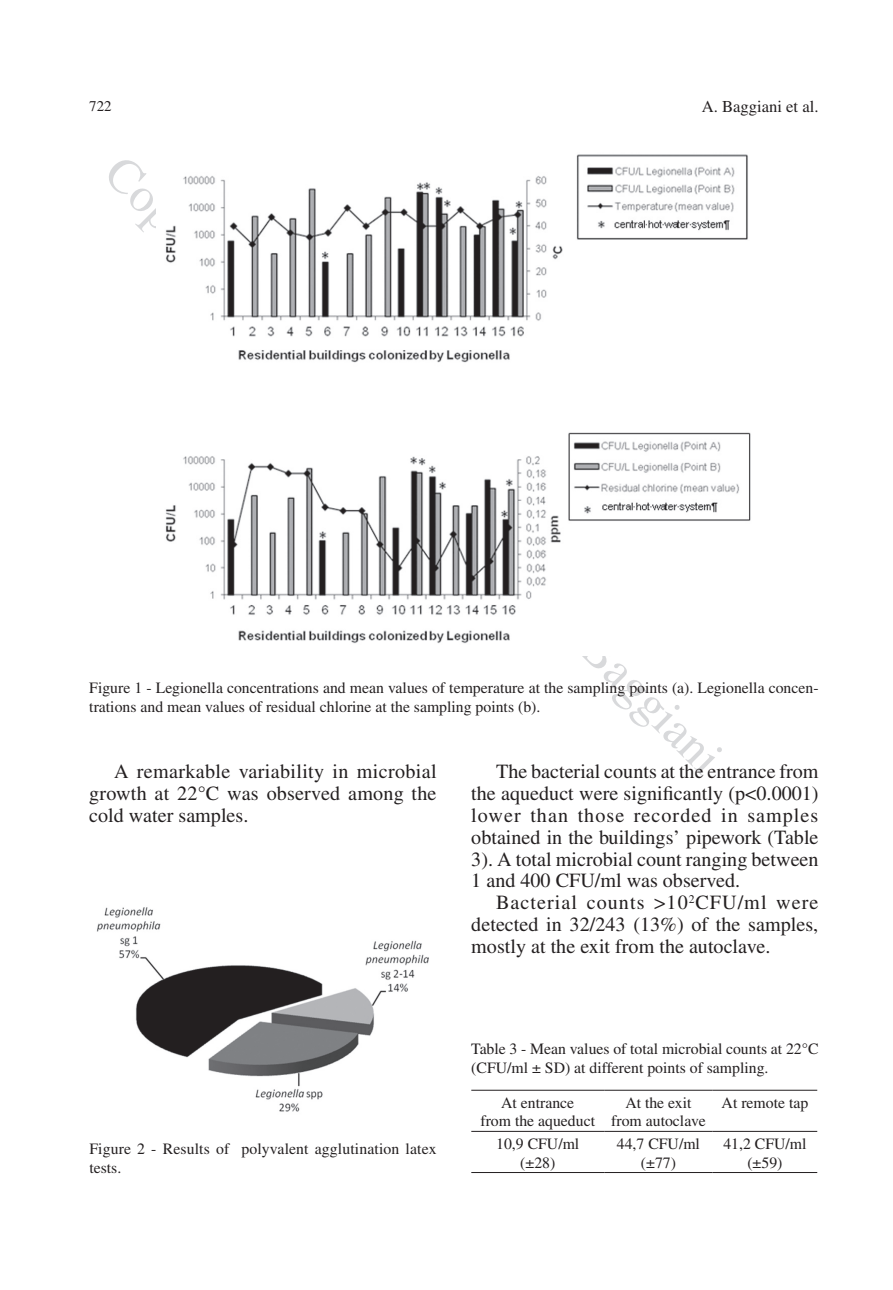
<style>
.page{position:relative;width:893px;height:1290px;background:#fff}
.page>*{position:absolute;margin:0;border:0;box-sizing:border-box;transform-origin:0 0}
.t1{font:20.12px/21.9px "Times";color:#231f20;text-align:justify}
.t2{font:16.62px "Times";color:#231f20}
.t3{font:15.75px/18.9px "Times";color:#231f20;text-align:center}
.t4{font:14.88px "Times";color:#231f20}
</style>
<div class="page">
<img style="left:165px;top:154px;width:586px;height:490px">
<img style="left:97px;top:907px;width:332px;height:205px">
<hr style="left:471px;top:1090px;width:133px;height:1px;background:#231f20">
<hr style="left:604px;top:1090px;width:109px;height:1px;background:#231f20">
<hr style="left:713px;top:1090px;width:104px;height:1px;background:#231f20">
<hr style="left:471px;top:1131px;width:133px;height:1px;background:#231f20">
<hr style="left:604px;top:1131px;width:109px;height:1px;background:#231f20">
<hr style="left:713px;top:1131px;width:104px;height:1px;background:#231f20">
<hr style="left:471px;top:1172px;width:133px;height:1px;background:#231f20">
<hr style="left:604px;top:1172px;width:109px;height:1px;background:#231f20">
<hr style="left:713px;top:1172px;width:104px;height:1px;background:#231f20">
<p class="t4" style="left:89px;top:98px;width:24px">722</p>
<p class="t2" style="left:702px;top:97px;width:118px">A. Baggiani et al.</p>
<p class="t3" style="left:89px;top:678px;width:731px;text-align:left">Figure 1 - Legionella concentrations and mean values of temperature at the sampling points (a). Legionella concen&shy;trations and mean values of residual chlorine at the sampling points (b).</p>
<p class="t1" style="left:89px;top:760px;width:349px;text-indent:25px">A remarkable variability in microbial growth at 22°C was observed among the cold water samples.</p>
<p class="t1" style="left:471px;top:760px;width:349px;text-indent:25px">The bacterial counts at the entrance from the aqueduct were significantly (p&lt;0.0001) lower than those recorded in samples obtained in the buildings’ pipework (Table 3). A total microbial count ranging between 1 and 400 CFU/ml was observed.</p>
<p class="t1" style="left:471px;top:891px;width:349px;text-indent:25px">Bacterial counts &gt;10<sup>2</sup>CFU/ml were detected in 32/243 (13%) of the samples, mostly at the exit from the autoclave.</p>
<p class="t3" style="left:89px;top:1139px;width:349px;text-align:left">Figure 2 - Results of polyvalent agglutination latex tests.</p>
<p class="t3" style="left:471px;top:1039px;width:349px;text-align:left">Table 3 - Mean values of total microbial counts at 22°C (CFU/ml ± SD) at different points of sampling.</p>
<p class="t3" style="left:480px;top:1093px;width:116px">At entrance<br>from the aqueduct</p>
<p class="t3" style="left:611px;top:1093px;width:96px">At the exit from autoclave</p>
<p class="t3" style="left:722px;top:1093px;width:88px">At remote tap</p>
<p class="t3" style="left:496px;top:1134px;width:85px">10,9 CFU/ml (±28)</p>
<p class="t3" style="left:617px;top:1134px;width:85px">44,7 CFU/ml (±77)</p>
<p class="t3" style="left:723px;top:1134px;width:85px">41,2 CFU/ml (±59)</p>
</div>
